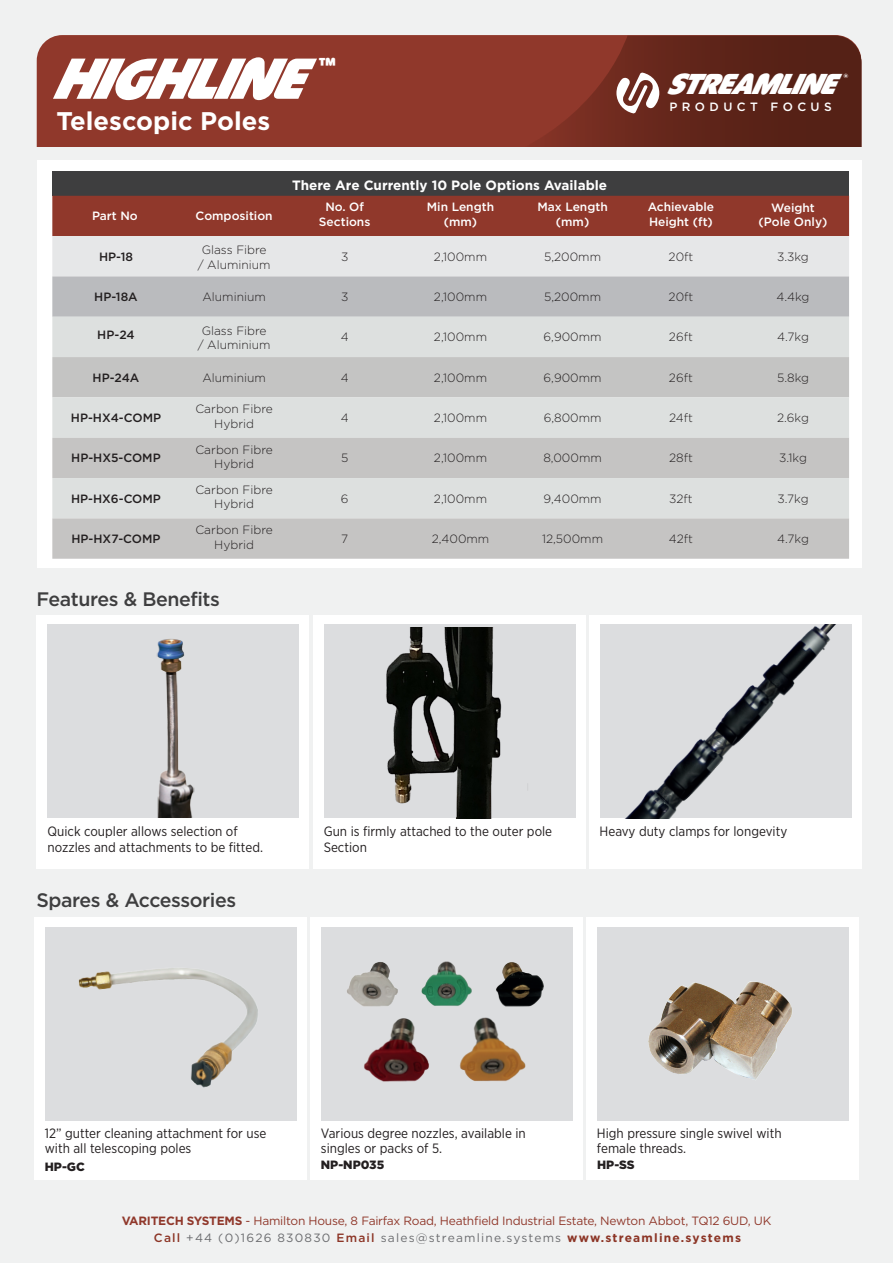
<style>
.page{position:relative;width:893px;height:1263px;background:#f0f1f1}
.page>*{position:absolute;margin:0;border:0;box-sizing:border-box;transform-origin:0 0}
.t1{font:italic 60px "Harry Obese";color:#fff}
.t2{font:italic 30px "Harry Obese";color:#fff}
.t3{font:700 25.5px "Gotham";color:#fff}
.t4{font:25.5px "Harry Obese";color:#fff}
.Spec_Sheets{font:500 19.5px "Gotham";letter-spacing:-.02em;color:#3e3e3f}
.t5{font:13.5px/15px "Gotham Narrow";color:#231f20}
.Item_Code_Header_Lin{font:700 13.5px "Gotham";color:#fff}
.t6{font:300 12px/14.4px "Gotham";color:#231f20;text-align:center}
.t7{font:12px "Gotham";letter-spacing:.1em;color:#6c6d70}
.t8{font:12px "Gotham";letter-spacing:-.02em;color:#90382b}
.Item_Code_Header_Lin-2{font:500 12px/14.4px "Gotham";color:#fff;text-align:center}
.t9{font:500 12px "Gotham";color:#231f20}
.Code_Desc_Price_3col{font:900 12px "Gotham";color:#231f20}
.Item_Code_Header_Lin-3{font:500 12px "Gotham";letter-spacing:.37em;color:#fff}
.t10{font:900 6px "Gotham";color:#fff}
.s1{font-weight:700}
.s2{font-weight:500;color:#8c3526}
.s3{font-weight:700;color:#8c3526}
.s4{font-weight:500;color:#2f2b73}
.s5{font-weight:700;color:#2f2b73}
</style>
<div class="page">
<div style="left:37px;top:35px;width:805px;height:112px;background:#90382b"></div>
<div style="left:37px;top:149px;width:824px;height:1051px;background:#fff"></div>
<div style="left:22px;top:147px;width:871px;height:12px;background:#f0f1f1"></div>
<div style="left:22px;top:569px;width:871px;height:640px;background:#f0f1f1"></div>
<div style="left:52px;top:172px;width:797px;height:24px;background:#3e3e3f"></div>
<svg style="left:52px;top:196px;width:797px;height:363px;background:#c9c1bf"></svg>
<div style="left:586px;top:917px;width:272px;height:262px;background:#fff"></div>
<div style="left:589px;top:615px;width:272px;height:254px;background:#fff"></div>
<div style="left:310px;top:917px;width:272px;height:262px;background:#fff"></div>
<div style="left:313px;top:615px;width:272px;height:254px;background:#fff"></div>
<div style="left:34px;top:917px;width:272px;height:262px;background:#fff"></div>
<div style="left:37px;top:615px;width:272px;height:254px;background:#fff"></div>
<div style="left:597px;top:927px;width:252px;height:193px;background:#dcdddf"></div>
<img style="left:600px;top:624px;width:252px;height:194px">
<div style="left:321px;top:927px;width:252px;height:193px;background:#dcdddf"></div>
<div style="left:324px;top:624px;width:252px;height:194px;background:#dcdddf"></div>
<img style="left:386px;top:627px;width:116px;height:191px">
<div style="left:45px;top:927px;width:252px;height:193px;background:#dcdddf"></div>
<div style="left:48px;top:624px;width:251px;height:194px;background:#dcdddf"></div>
<img style="left:157px;top:639px;width:38px;height:179px">
<img style="left:648px;top:981px;width:144px;height:98px">
<img style="left:347px;top:961px;width:197px;height:121px">
<img style="left:78px;top:968px;width:180px;height:120px">
<svg style="left:518px;top:36px;width:343px;height:111px;background:#6d2d22"></svg>
<p class="t1" style="left:52px;top:40px;width:286px">HIGHLINE</p>
<p class="t3" style="left:56px;top:104px;width:215px">Telescopic Poles</p>
<p class="t4" style="left:319px;top:50px;width:18px">™</p>
<p class="Item_Code_Header_Lin" style="left:292px;top:176px;width:317px">There Are Currently 10 Pole Options Available</p>
<p class="Item_Code_Header_Lin-2" style="left:92px;top:209px;width:47px">Part No</p>
<p class="Item_Code_Header_Lin-2" style="left:196px;top:209px;width:79px">Composition</p>
<p class="Item_Code_Header_Lin-2" style="left:319px;top:200px;width:53px">No. Of<br>Sections</p>
<p class="Item_Code_Header_Lin-2" style="left:427px;top:200px;width:69px">Min Length</p>
<p class="Item_Code_Header_Lin-2" style="left:444px;top:214px;width:35px">(mm)</p>
<p class="Item_Code_Header_Lin-2" style="left:537px;top:200px;width:72px">Max Length</p>
<p class="Item_Code_Header_Lin-2" style="left:556px;top:214px;width:35px">(mm)</p>
<p class="t2" style="left:666px;top:65px;width:187px">STREAMLINE</p>
<p class="Item_Code_Header_Lin-3" style="left:669px;top:99px;width:164px">PRODUCT FOCUS</p>
<p class="t10" style="left:843px;top:72px;width:6px">®</p>
<p class="Item_Code_Header_Lin-2" style="left:648px;top:200px;width:68px">Achievable</p>
<p class="Item_Code_Header_Lin-2" style="left:649px;top:214px;width:65px">Height (ft)</p>
<p class="Item_Code_Header_Lin-2" style="left:759px;top:200px;width:70px">Weight (Pole Only)</p>
<p class="t9" style="left:99px;top:248px;width:35px">HP-18</p>
<p class="t6" style="left:198px;top:242px;width:74px">Glass Fibre / Aluminium</p>
<p class="t6" style="left:341px;top:249px;width:9px">3</p>
<p class="t6" style="left:434px;top:249px;width:55px">2,100mm</p>
<p class="t6" style="left:544px;top:249px;width:58px">5,200mm</p>
<p class="t6" style="left:669px;top:249px;width:26px">20ft</p>
<p class="t6" style="left:777px;top:249px;width:33px">3.3kg</p>
<p class="t9" style="left:94px;top:289px;width:45px">HP-18A</p>
<p class="t6" style="left:202px;top:289px;width:65px">Aluminium</p>
<p class="t6" style="left:341px;top:289px;width:9px">3</p>
<p class="t6" style="left:434px;top:289px;width:55px">2,100mm</p>
<p class="t6" style="left:544px;top:289px;width:58px">5,200mm</p>
<p class="t6" style="left:669px;top:289px;width:26px">20ft</p>
<p class="t6" style="left:776px;top:289px;width:35px">4.4kg</p>
<p class="t9" style="left:97px;top:327px;width:39px">HP-24</p>
<p class="t6" style="left:198px;top:323px;width:74px">Glass Fibre / Aluminium</p>
<p class="t6" style="left:341px;top:329px;width:9px">4</p>
<p class="t6" style="left:434px;top:329px;width:55px">2,100mm</p>
<p class="t6" style="left:544px;top:329px;width:60px">6,900mm</p>
<p class="t6" style="left:669px;top:329px;width:25px">26ft</p>
<p class="t6" style="left:777px;top:329px;width:33px">4.7kg</p>
<p class="t9" style="left:93px;top:369px;width:48px">HP-24A</p>
<p class="t6" style="left:202px;top:370px;width:65px">Aluminium</p>
<p class="t6" style="left:341px;top:370px;width:9px">4</p>
<p class="t6" style="left:434px;top:370px;width:55px">2,100mm</p>
<p class="t6" style="left:544px;top:370px;width:60px">6,900mm</p>
<p class="t6" style="left:669px;top:370px;width:25px">26ft</p>
<p class="t6" style="left:777px;top:370px;width:33px">5.8kg</p>
<p class="t9" style="left:71px;top:410px;width:92px">HP-HX4-COMP</p>
<p class="t6" style="left:195px;top:402px;width:79px">Carbon Fibre<br>Hybrid</p>
<p class="t6" style="left:341px;top:410px;width:9px">4</p>
<p class="t6" style="left:434px;top:410px;width:55px">2,100mm</p>
<p class="t6" style="left:544px;top:410px;width:59px">6,800mm</p>
<p class="t6" style="left:669px;top:410px;width:25px">24ft</p>
<p class="t6" style="left:777px;top:410px;width:33px">2.6kg</p>
<p class="t9" style="left:71px;top:450px;width:91px">HP-HX5-COMP</p>
<p class="t6" style="left:195px;top:442px;width:79px">Carbon Fibre<br>Hybrid</p>
<p class="t6" style="left:341px;top:450px;width:9px">5</p>
<p class="t6" style="left:434px;top:450px;width:55px">2,100mm</p>
<p class="t6" style="left:543px;top:450px;width:60px">8,000mm</p>
<p class="t6" style="left:669px;top:450px;width:25px">28ft</p>
<p class="t6" style="left:779px;top:450px;width:29px">3.1kg</p>
<p class="t9" style="left:71px;top:490px;width:91px">HP-HX6-COMP</p>
<p class="t6" style="left:195px;top:482px;width:79px">Carbon Fibre<br>Hybrid</p>
<p class="t6" style="left:341px;top:491px;width:9px">6</p>
<p class="t6" style="left:434px;top:491px;width:55px">2,100mm</p>
<p class="t6" style="left:543px;top:491px;width:60px">9,400mm</p>
<p class="t6" style="left:669px;top:491px;width:25px">32ft</p>
<p class="t6" style="left:777px;top:491px;width:33px">3.7kg</p>
<p class="t9" style="left:71px;top:531px;width:90px">HP-HX7-COMP</p>
<p class="t6" style="left:195px;top:523px;width:79px">Carbon Fibre<br>Hybrid</p>
<p class="t6" style="left:341px;top:531px;width:9px">7</p>
<p class="t6" style="left:432px;top:531px;width:59px">2,400mm</p>
<p class="t6" style="left:542px;top:531px;width:62px">12,500mm</p>
<p class="t6" style="left:669px;top:531px;width:26px">42ft</p>
<p class="t6" style="left:777px;top:531px;width:33px">4.7kg</p>
<p class="Spec_Sheets" style="left:36px;top:586px;width:185px">Features &amp; Benefits</p>
<p class="t5" style="left:48px;top:823px;width:217px;line-height:16.2px">Quick coupler allows selection of nozzles and attachments to be fitted.</p>
<p class="Spec_Sheets" style="left:36px;top:888px;width:201px">Spares &amp; Accessories</p>
<p class="t5" style="left:324px;top:823px;width:230px">Gun is firmly attached to the outer pole</p>
<p class="t5" style="left:324px;top:839px;width:45px">Section</p>
<p class="t5" style="left:600px;top:823px;width:189px">Heavy duty clamps for longevity</p>
<p class="t5" style="left:45px;top:1126px;width:223px">12” gutter cleaning attachment for use with all telescoping poles</p>
<p class="t5" style="left:321px;top:1126px;width:206px">Various degree nozzles, available in singles or packs of 5.</p>
<p class="t5" style="left:597px;top:1126px;width:186px">High pressure single swivel with female threads.</p>
<p class="Code_Desc_Price_3col" style="left:45px;top:1158px;width:42px">HP-GC</p>
<p class="Code_Desc_Price_3col" style="left:321px;top:1156px;width:65px">NP-NP035</p>
<p class="Code_Desc_Price_3col" style="left:597px;top:1156px;width:39px">HP-SS</p>
<p class="t8" style="left:122px;top:1213px;width:651px"><span class="s1">VARITECH SYSTEMS</span> - Hamilton House, 8 Fairfax Road, Heathfield Industrial Estate, Newton Abbot, TQ12 6UD, UK</p>
<p class="t7" style="left:154px;top:1230px;width:589px"><span class="s2">Call</span> +44 (0)1626 830830 <span class="s2">Email</span> sales@streamline.systems <span class="s3">www.streamline.systems</span></p>
<p class="t7" style="left:158px;top:1230px;width:589px"><span class="s4">Ca l</span> +44 (0)1626 830830 <span class="s4">Email</span> sales@streamline.systems <span class="s5">www.streamline.systems</span></p>
</div>
